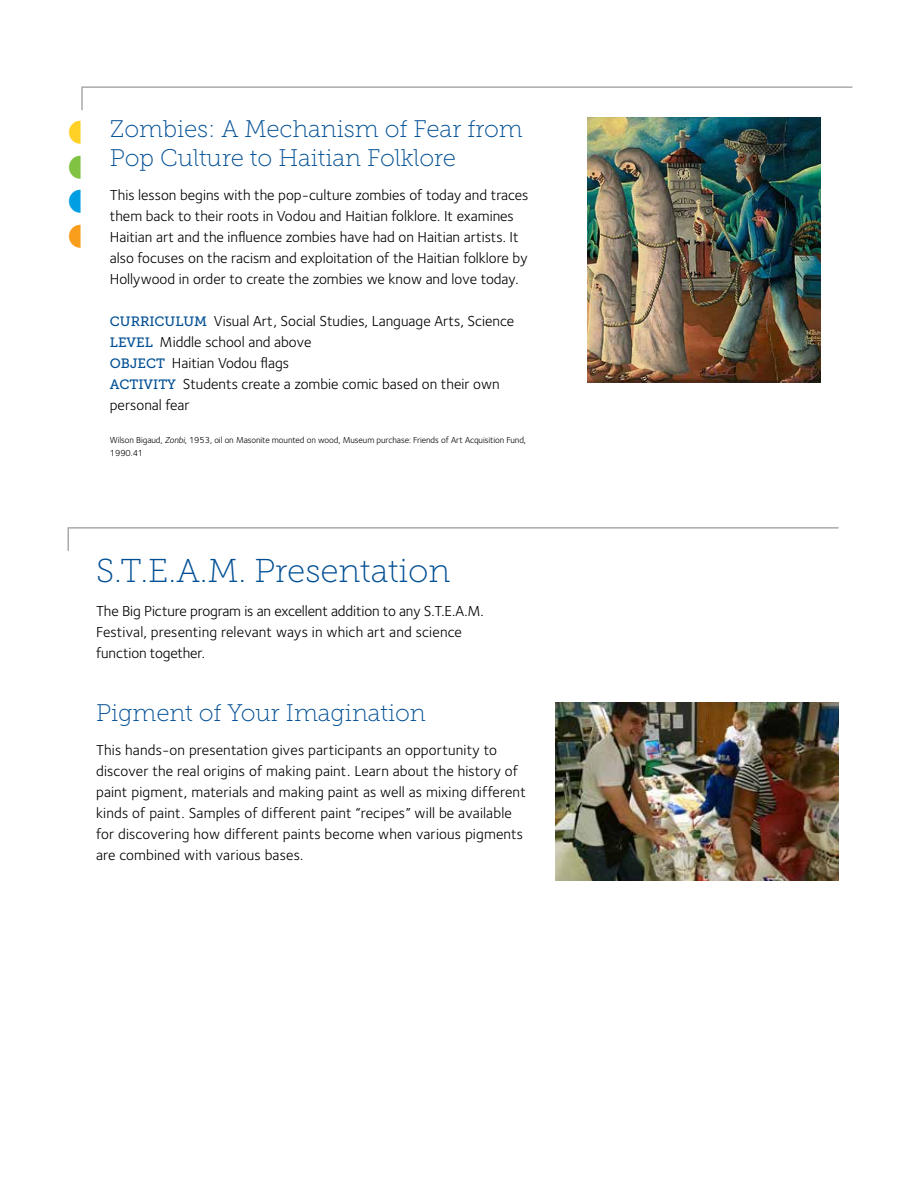
<style>
.page{position:relative;width:918px;height:1188px;background:#fff}
.page>*{position:absolute;margin:0;border:0;box-sizing:border-box;transform-origin:0 0}
.t1{font:33px "Museo Slab 100";color:#004f94}
.t2{font:24px/28.5px "Museo Slab 100";color:#004f94}
.t3{font:15px/21px "Foundry Sterling";color:#000}
.t4{font:9px/13.5px "Foundry Sterling";letter-spacing:-.01em;color:#000}
.s1{font-family:"Museo Slab 500";font-size:13.5px;color:#004f94}
.s2{font-style:italic}
</style>
<div class="page">
<svg style="left:81px;top:86px;width:772px;height:25px"></svg>
<img style="left:587px;top:118px;width:233px;height:265px">
<svg style="left:67px;top:527px;width:772px;height:24px"></svg>
<img style="left:555px;top:703px;width:283px;height:177px">
<h2 class="t2" style="left:110px;top:115px;width:414px">Zombies: A Mechanism of Fear from<br>Pop Culture to Haitian Folklore</h2>
<p class="t3" style="left:110px;top:184px;width:420px">This lesson begins with the pop-culture zombies of today and traces them back to their roots in Vodou and Haitian folklore. It examines Haitian art and the influence zombies have had on Haitian artists. It also focuses on the racism and exploitation of the Haitian folklore by Hollywood in order to create the zombies we know and love today.</p>
<p class="t3" style="left:110px;top:310px;width:406px"><span class="s1">CURRICULUM</span> Visual Art, Social Studies, Language Arts, Science <span class="s1">LEVEL</span> Middle school and above<br><span class="s1">OBJECT</span> Haitian Vodou flags<br><span class="s1">ACTIVITY</span> Students create a zombie comic based on their own personal fear</p>
<p class="t4" style="left:110px;top:433px;width:418px">Wilson Bigaud, <span class="s2">Zonbi</span>, 1953, oil on Masonite mounted on wood, Museum purchase: Friends of Art Acquisition Fund,<br>1990.41</p>
<h1 class="t1" style="left:96px;top:553px;width:356px">S.T.E.A.M. Presentation</h1>
<p class="t3" style="left:96px;top:600px;width:389px">The Big Picture program is an excellent addition to any S.T.E.A.M.<br>Festival, presenting relevant ways in which art and science function together.</p>
<h2 class="t2" style="left:96px;top:699px;width:331px">Pigment of Your Imagination</h2>
<p class="t3" style="left:96px;top:739px;width:431px">This hands-on presentation gives participants an opportunity to discover the real origins of making paint. Learn about the history of paint pigment, materials and making paint as well as mixing different kinds of paint. Samples of different paint “recipes” will be available for discovering how different paints become when various pigments are combined with various bases.</p>
</div>
